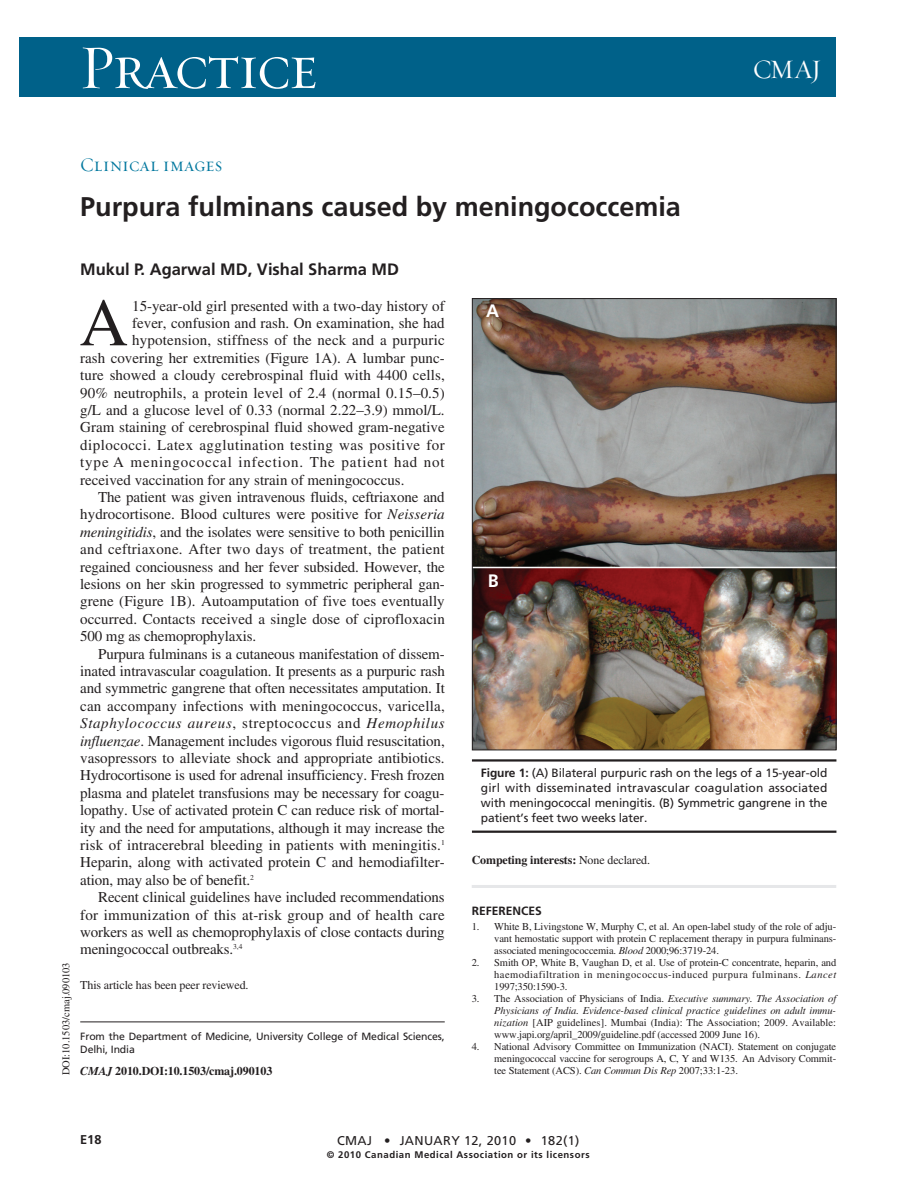
<style>
.page{position:relative;width:918px;height:1188px;background:#fff}
.page>*{position:absolute;margin:0;border:0;box-sizing:border-box;transform-origin:0 0}
.t1{font:67.5px "Times";color:#231f20}
.t2{font:63px "Requiem Display HTF Small Caps";letter-spacing:-.035em;color:#fff}
.t3{font:700 27px "Frutiger";color:#231f20}
.t4{font:27px "Requiem Display HTF Roman";color:#fff}
.t5{font:19.5px "Requiem Display HTF Small Caps";color:#00779e}
.t6{font:700 18px "Frutiger";color:#fff}
.t7{font:700 16.5px "Frutiger";color:#231f20}
.t8{font:15px "Times";color:#231f20}
.t9{font:15px "Times";letter-spacing:.03em;color:#231f20}
.t10{font:15px "Times";letter-spacing:.02em;color:#231f20}
.t11{font:italic 15px "Times";letter-spacing:.04em;color:#231f20}
.t12{font:15px "Times";letter-spacing:.06em;color:#231f20}
.t13{font:12.75px "Frutiger";letter-spacing:.025em;color:#231f20}
.t14{font:700 12.75px "Frutiger";color:#231f20}
.t15{font:12px/15px "Frutiger";letter-spacing:-.01em;color:#231f20;text-align:justify}
.t16{font:700 12px "Times";letter-spacing:-.01em;color:#231f20}
.t17{font:12px "Times";letter-spacing:-.01em;color:#231f20}
.t18{font:700 12px "Frutiger";color:#231f20}
.t19{font:10.5px/12px "Times";letter-spacing:-.01em;color:#231f20;text-align:justify}
.t20{font:10.5px/12.8px "Frutiger";letter-spacing:-.01em;color:#231f20}
.t21{font:700 9.6px "Frutiger";letter-spacing:.055em;color:#231f20}
.s1{font-style:italic}
.s2{font-style:normal}
.s3{font-weight:700}
.s4{font-weight:400}
</style>
<div class="page">
<div style="left:20px;top:38px;width:816px;height:60px;background:#006189"></div>
<hr style="left:472px;top:885px;width:364px;height:3px;background:#e6e7e9">
<hr style="left:80px;top:1022px;width:365px;height:1px;background:#231f20">
<img style="left:474px;top:300px;width:360px;height:448px">
<hr style="left:472px;top:759px;width:364px;height:3px;background:#231f20">
<hr style="left:472px;top:831px;width:364px;height:2px;background:#231f20">
<h2 class="t2" style="left:79px;top:29px;width:241px">Practice</h2>
<h3 class="t4" style="left:753px;top:59px;width:70px">CMAJ</h3>
<h3 class="t5" style="left:80px;top:153px;width:144px">Clinical images</h3>
<h3 class="t3" style="left:80px;top:196px;width:602px">Purpura fulminans caused by meningococcemia</h3>
<p class="t7" style="left:80px;top:262px;width:320px">Mukul P. Agarwal MD, Vishal Sharma MD</p>
<p class="t19" style="left:61px;top:1075px;width:115px;rotate:-90deg">DOI:10.1503/cmaj.090103</p>
<h1 class="t1" style="left:79px;top:298px;width:50px">A</h1>
<p class="t8" style="left:132px;top:300px;width:314px">15-year-old girl presented with a two-day history of</p>
<p class="t8" style="left:132px;top:317px;width:314px">fever, confusion and rash. On examination, she had</p>
<p class="t8" style="left:132px;top:335px;width:314px">hypotension, stiffness of the neck and a purpuric</p>
<p class="t8" style="left:80px;top:352px;width:366px">rash covering her extremities (Figure 1A). A lumbar punc-</p>
<p class="t8" style="left:80px;top:370px;width:366px">ture showed a cloudy cerebrospinal fluid with 4400 cells,</p>
<p class="t8" style="left:80px;top:387px;width:366px">90% neutrophils, a protein level of 2.4 (normal 0.15–0.5)</p>
<p class="t8" style="left:80px;top:404px;width:366px">g/L and a glucose level of 0.33 (normal 2.22–3.9) mmol/L.</p>
<p class="t8" style="left:80px;top:422px;width:366px">Gram staining of cerebrospinal fluid showed gram-negative</p>
<p class="t9" style="left:80px;top:439px;width:366px">diplococci. Latex agglutination testing was positive for</p>
<p class="t12" style="left:80px;top:457px;width:366px">type A meningococcal infection. The patient had not</p>
<p class="t8" style="left:80px;top:474px;width:326px">received vaccination for any strain of meningococcus.</p>
<p class="t8" style="left:98px;top:491px;width:348px">The patient was given intravenous fluids, ceftriaxone and</p>
<p class="t8" style="left:80px;top:509px;width:366px">hydrocortisone. Blood cultures were positive for <span class="s1">Neisseria</span></p>
<p class="t8" style="left:80px;top:526px;width:366px"><span class="s1">meningitidis</span>, and the isolates were sensitive to both penicillin</p>
<p class="t10" style="left:80px;top:544px;width:366px">and ceftriaxone. After two days of treatment, the patient</p>
<p class="t8" style="left:80px;top:561px;width:366px">regained conciousness and her fever subsided. However, the</p>
<p class="t8" style="left:80px;top:578px;width:366px">lesions on her skin progressed to symmetric peripheral gan-</p>
<p class="t8" style="left:80px;top:596px;width:366px">grene (Figure 1B). Autoamputation of five toes eventually</p>
<p class="t8" style="left:80px;top:613px;width:366px">occurred. Contacts received a single dose of ciprofloxacin</p>
<p class="t8" style="left:80px;top:631px;width:178px">500 mg as chemoprophylaxis.</p>
<p class="t8" style="left:98px;top:648px;width:348px">Purpura fulminans is a cutaneous manifestation of dissem-</p>
<p class="t8" style="left:80px;top:665px;width:366px">inated intravascular coagulation. It presents as a purpuric rash</p>
<p class="t8" style="left:80px;top:683px;width:366px">and symmetric gangrene that often necessitates amputation. It</p>
<p class="t8" style="left:80px;top:700px;width:366px">can accompany infections with meningococcus, varicella,</p>
<p class="t11" style="left:80px;top:718px;width:366px">Staphylococcus aureus<span class="s2">, streptococcus and</span> Hemophilus</p>
<p class="t8" style="left:80px;top:735px;width:366px"><span class="s1">influenzae</span>. Management includes vigorous fluid resuscitation,</p>
<p class="t8" style="left:80px;top:752px;width:366px">vasopressors to alleviate shock and appropriate antibiotics.</p>
<p class="t8" style="left:80px;top:770px;width:366px">Hydrocortisone is used for adrenal insufficiency. Fresh frozen</p>
<p class="t8" style="left:80px;top:787px;width:366px">plasma and platelet transfusions may be necessary for coagu-</p>
<p class="t8" style="left:80px;top:805px;width:366px">lopathy. Use of activated protein C can reduce risk of mortal-</p>
<p class="t8" style="left:80px;top:822px;width:366px">ity and the need for amputations, although it may increase the</p>
<p class="t8" style="left:80px;top:839px;width:366px">risk of intracerebral bleeding in patients with meningitis.<sup>1</sup></p>
<p class="t8" style="left:80px;top:857px;width:366px">Heparin, along with activated protein C and hemodiafilter-</p>
<p class="t8" style="left:80px;top:874px;width:175px">ation, may also be of benefit.<sup>2</sup></p>
<p class="t8" style="left:98px;top:892px;width:348px">Recent clinical guidelines have included recommendations</p>
<p class="t8" style="left:80px;top:909px;width:366px">for immunization of this at-risk group and of health care</p>
<p class="t8" style="left:80px;top:926px;width:366px">workers as well as chemoprophylaxis of close contacts during</p>
<p class="t8" style="left:80px;top:944px;width:164px">meningococcal outbreaks.<sup>3,4</sup></p>
<p class="t17" style="left:80px;top:981px;width:170px">This article has been peer reviewed.</p>
<p class="t20" style="left:80px;top:1031px;width:366px">From the Department of Medicine, University College of Medical Sciences,<br>Delhi, India</p>
<p class="t16" style="left:80px;top:1067px;width:194px"><span class="s1">CMAJ</span> 2010.DOI:10.1503/cmaj.090103</p>
<p class="t6" style="left:486px;top:303px;width:14px">A</p>
<p class="t6" style="left:488px;top:573px;width:12px">B</p>
<p class="t15" style="left:481px;top:766px;width:348px"><span class="s3">Figure 1:</span> (A) Bilateral purpuric rash on the legs of a 15-year-old girl with disseminated intravascular coagulation associated with meningococcal meningitis. (B) Symmetric gangrene in the patient’s feet two weeks later.</p>
<p class="t16" style="left:472px;top:856px;width:180px">Competing interests: <span class="s4">None declared.</span></p>
<p class="t18" style="left:472px;top:906px;width:71px">REFERENCES</p>
<p class="t19" style="left:494px;top:921px;width:344px;text-indent:-23px">1. White B, Livingstone W, Murphy C, et al. An open-label study of the role of adju&shy;vant hemostatic support with protein C replacement therapy in purpura fulminans&shy;associated meningococcemia. <span class="s1">Blood</span> 2000;96:3719-24.</p>
<p class="t19" style="left:494px;top:957px;width:344px;text-indent:-23px">2. Smith OP, White B, Vaughan D, et al. Use of protein-C concentrate, heparin, and haemodiafiltration in meningococcus-induced purpura fulminans. <span class="s1">Lancet </span>1997;350:1590-3.</p>
<p class="t19" style="left:494px;top:993px;width:344px;text-indent:-23px">3. The Association of Physicians of India. <span class="s1">Executive summary. The Association of Physicians of India. Evidence-based clinical practice guidelines on adult immu&shy;nization</span> [AIP guidelines]. Mumbai (India): The Association; 2009. Available: www.japi.org/april_2009/guideline.pdf (accessed 2009 June 16).</p>
<p class="t19" style="left:494px;top:1041px;width:343px;text-indent:-23px">4. National Advisory Committee on Immunization (NACI). Statement on conjugate meningococcal vaccine for serogroups A, C, Y and W135. An Advisory Commit&shy;tee Statement (ACS). <span class="s1">Can Commun Dis Rep</span> 2007;33:1-23.</p>
<p class="t14" style="left:80px;top:1134px;width:23px">E18</p>
<p class="t13" style="left:337px;top:1136px;width:244px">CMAJ • JANUARY 12, 2010 • 182(1)</p>
<p class="t21" style="left:327px;top:1151px;width:264px">© 2010 Canadian Medical Association or its licensors</p>
</div>
